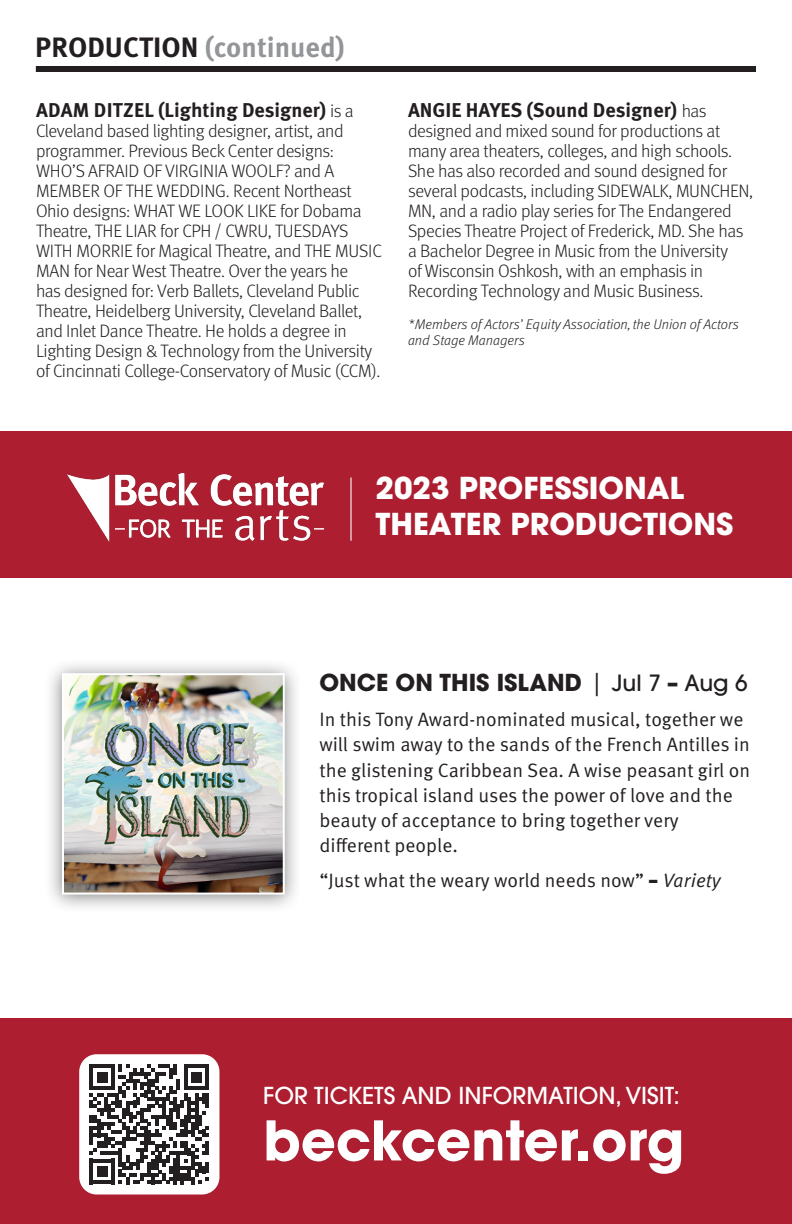
<style>
.page{position:relative;width:792px;height:1224px;background:#fff}
.page>*{position:absolute;margin:0;border:0;box-sizing:border-box;transform-origin:0 0}
.t1{font:700 54.2px "ITC Avant Garde Pro";color:#fff}
.t2{font:700 30px "ITC Avant Garde Pro";color:#fff}
.t3{font:700 28px "Meta OT";color:#939598}
.t4{font:500 23.2px "ITC Avant Garde Pro";color:#fff}
.t5{font:700 23.2px "ITC Avant Garde Pro";color:#231f20}
.t6{font:700 20px "Meta OT";color:#231f20}
.t7{font:19.4px/25.2px "Meta OT Norm";color:#231f20}
.t8{font:19.4px "Meta Pro Norm";color:#231f20}
.t9{font:300 18px/20px "Meta OT";letter-spacing:-.02em;color:#231f20}
.t10{font:italic 300 14px/16px "Meta OT";color:#231f20}
.s1{color:#231f20}
.s2{font-weight:300;font-size:18px}
.s3{font-weight:400}
.s4{font-weight:500;font-size:22.2px}
.s5{font-size:22.2px}
.s6{font-family:"ITC Avant Garde Pro";font-weight:700}
.s7{font-family:"Meta OT Norm Ita"}
</style>
<div class="page">
<div style="left:36px;top:66px;width:720px;height:6px;background:#231f20"></div>
<div style="left:0;top:432px;width:792px;height:146px;background:#ac1e30"></div>
<div style="left:0;top:1018px;width:792px;height:206px;background:#ac1e30"></div>
<div style="left:44px;top:657px;width:259px;height:257px;background:#231f20;opacity:.55"></div>
<img style="left:65px;top:676px;width:217px;height:216px">
<div style="left:62px;top:673px;width:223px;height:222px;border:2px solid #fff"></div>
<div style="left:79px;top:1054px;width:140px;height:141px;background:#fff;border-radius:17px"></div>
<svg style="left:89px;top:1064px;width:120px;height:120px"></svg>
<img style="left:67px;top:473px;width:258px;height:69px">
<hr style="left:350px;top:478px;width:2px;height:63px;background:#fff">
<p class="t3" style="left:35px;top:29px;width:311px"><span class="s1">PRODUCTION</span> (continued)</p>
<p class="t6" style="left:36px;top:97px;width:319px">ADAM DITZEL (Lighting Designer) <span class="s2">is a</span></p>
<p class="t9" style="left:36px;top:121px;width:347px">Cleveland based lighting designer, artist, and programmer. Previous Beck Center designs:<br>WHO’S AFRAID OF VIRGINIA WOOLF? and A MEMBER OF THE WEDDING. Recent Northeast Ohio designs: WHAT WE LOOK LIKE for Dobama Theatre, THE LIAR for CPH / CWRU, TUESDAYS WITH MORRIE for Magical Theatre, and THE MUSIC MAN for Near West Theatre. Over the years he<br>has designed for: Verb Ballets, Cleveland Public Theatre, Heidelberg University, Cleveland Ballet, and Inlet Dance Theatre. He holds a degree in Lighting Design &amp; Technology from the University of Cincinnati College-Conservatory of Music (CCM).</p>
<p class="t6" style="left:408px;top:97px;width:300px">ANGIE HAYES (Sound Designer) <span class="s2">has</span></p>
<p class="t9" style="left:408px;top:121px;width:347px">designed and mixed sound for productions at many area theaters, colleges, and high schools.<br>She has also recorded and sound designed for several podcasts, including SIDEWALK, MUNCHEN, MN, and a radio play series for The Endangered Species Theatre Project of Frederick, MD. She has a Bachelor Degree in Music from the University<br>of Wisconsin Oshkosh, with an emphasis in Recording Technology and Music Business.</p>
<p class="t10" style="left:408px;top:316px;width:332px">*Members of Actors’ Equity Association, the Union of Actors and Stage Managers</p>
<p class="t2" style="left:376px;top:468px;width:310px">2023 PROFESSIONAL</p>
<p class="t2" style="left:376px;top:504px;width:359px">THEATER PRODUCTIONS</p>
<p class="t5" style="left:320px;top:667px;width:430px">ONCE ON THIS ISLAND <span class="s3">|</span> <span class="s4">Jul 7</span> <span class="s5">–</span> <span class="s4">Aug 6</span></p>
<p class="t7" style="left:320px;top:707px;width:432px">In this Tony Award-nominated musical, together we will swim away to the sands of the French Antilles in the glistening Caribbean Sea. A wise peasant girl on this tropical island uses the power of love and the beauty of acceptance to bring together very</p>
<p class="t7" style="left:320px;top:833px;width:140px">different people.</p>
<p class="t8" style="left:320px;top:866px;width:403px">“Just what the weary world needs now” <span class="s6">–</span> <span class="s7">Variety</span></p>
<p class="t4" style="left:263px;top:1081px;width:418px">FOR TICKETS AND INFORMATION, VISIT:</p>
<p class="t1" style="left:263px;top:1104px;width:422px">beckcenter.org</p>
</div>
